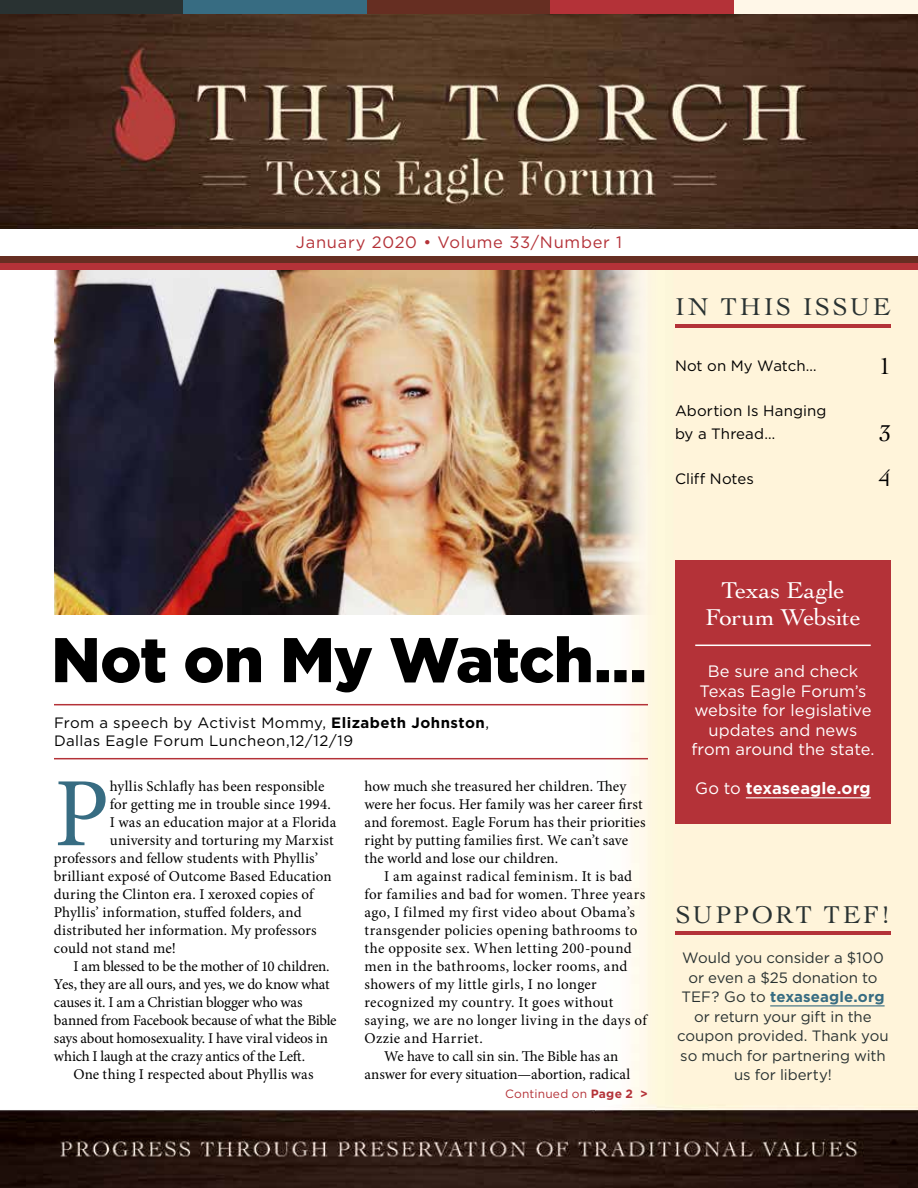
<style>
.page{position:relative;width:918px;height:1188px;background:#fff}
.page>*{position:absolute;margin:0;border:0;box-sizing:border-box;transform-origin:0 0}
.t1{font:98.1px "Minion Pro";color:#376c82}
.t2{font:900 63px "Gotham HTF";letter-spacing:-.02em;color:#000}
.t3{font:25.5px "Cochin";letter-spacing:.095em;color:#293232}
.t4{font:24px/27px "Cochin";letter-spacing:-.02em;color:#fff;text-align:center;scale:1.05 1}
.t5{font:24px "Cochin";color:#000}
.t6{font:16.5px/19.5px "Gotham HTF";color:#fff;text-align:center}
.t7{font:16.5px "Gotham HTF";letter-spacing:.045em;color:#b43238}
.t8{font:700 16.5px "Gotham HTF";letter-spacing:.005em;color:#fff}
.t9{font:15px/18px "Minion Pro";letter-spacing:.01em;color:#000}
.t10{font:15px/19.5px "Gotham HTF";letter-spacing:-.005em;color:#293232;text-align:center}
.t11{font:15px/18px "Gotham HTF";letter-spacing:.015em;color:#000}
.t12{font:15px "Minion Pro";letter-spacing:-.015em;color:#000}
.t13{font:15px "Minion Pro";letter-spacing:-.01em;color:#000}
.t14{font:15px "Minion Pro";letter-spacing:.03em;color:#000}
.t15{font:15px "Minion Pro";letter-spacing:-.02em;color:#000}
.t16{font:12px "Gotham HTF";letter-spacing:.02em;color:#b43238}
.s1{font-weight:700}
.s2{font-weight:400}
.s3{font-weight:700;color:#376c82}
</style>
<div class="page">
<img style="left:0;top:14px;width:918px;height:1174px">
<div style="left:0;top:0;width:197px;height:14px;background:#293232"></div>
<div style="left:184px;top:0;width:197px;height:14px;background:#376c82"></div>
<div style="left:367px;top:0;width:197px;height:14px;background:#662e22"></div>
<div style="left:551px;top:0;width:197px;height:14px;background:#b43238"></div>
<div style="left:734px;top:0;width:184px;height:14px;background:#fff7e8"></div>
<div style="left:0;top:230px;width:918px;height:26px;background:#fff"></div>
<hr style="left:54px;top:704px;width:594px;height:1px;background:#b43238">
<hr style="left:54px;top:758px;width:594px;height:1px;background:#b43238">
<hr style="left:770px;top:1005px;width:115px;height:1px;background:#376c82">
<hr style="left:675px;top:324px;width:216px;height:3px;background:#b43238">
<hr style="left:675px;top:932px;width:216px;height:3px;background:#b43238">
<div style="left:0;top:256px;width:918px;height:14px;background:#662e22"></div>
<div style="left:0;top:263px;width:918px;height:7px;background:#b43238"></div>
<div style="left:675px;top:560px;width:216px;height:264px;background:#b43238"></div>
<hr style="left:746px;top:797px;width:125px;height:1px;background:#fff">
<hr style="left:695px;top:645px;width:176px;height:1px;background:#fff">
<p class="t7" style="left:296px;top:233px;width:328px">January 2020 • Volume 33/Number 1</p>
<h3 class="t3" style="left:675px;top:290px;width:217px">IN THIS ISSUE</h3>
<p class="t11" style="left:675px;top:357px;width:143px">Not on My Watch…</p>
<h3 class="t5" style="left:879px;top:350px;width:13px">1</h3>
<p class="t11" style="left:675px;top:400px;width:153px;line-height:22.5px">Abortion Is Hanging by a Thread…</p>
<h3 class="t5" style="left:879px;top:417px;width:13px">3</h3>
<p class="t11" style="left:675px;top:469px;width:80px">Cliff Notes</p>
<h3 class="t5" style="left:879px;top:462px;width:13px">4</h3>
<h2 class="t2" style="left:51px;top:623px;width:597px">Not on My Watch…</h2>
<p class="t11" style="left:54px;top:714px;width:437px">From a speech by Activist Mommy, <span class="s1">Elizabeth Johnston</span>,<br>Dallas Eagle Forum Luncheon,12/12/19</p>
<h1 class="t1" style="left:54px;top:748px;width:57px">P</h1>
<p class="t9" style="left:110px;top:777px;width:216px">hyllis Schlafly has been responsible</p>
<p class="t9" style="left:110px;top:795px;width:223px">for getting me in trouble since 1994.</p>
<p class="t9" style="left:110px;top:813px;width:228px">I was an education major at a Florida</p>
<p class="t9" style="left:110px;top:831px;width:226px">university and torturing my Marxist</p>
<p class="t9" style="left:54px;top:849px;width:266px">professors and fellow students with Phyllis’</p>
<p class="t9" style="left:54px;top:867px;width:279px">brilliant exposé of Outcome Based Education</p>
<p class="t9" style="left:54px;top:885px;width:261px">during the Clinton era. I xeroxed copies of</p>
<p class="t9" style="left:54px;top:903px;width:249px">Phyllis’ information, stuffed folders, and</p>
<p class="t9" style="left:54px;top:921px;width:264px">distributed her information. My professors</p>
<p class="t9" style="left:54px;top:939px;width:123px">could not stand me!</p>
<p class="t15" style="left:73px;top:956px;width:258px">I am blessed to be the mother of 10 children.</p>
<p class="t12" style="left:54px;top:974px;width:277px">Yes, they are all ours, and yes, we do know what</p>
<p class="t13" style="left:54px;top:992px;width:250px">causes it. I am a Christian blogger who was</p>
<p class="t12" style="left:54px;top:1010px;width:284px">banned from Facebook because of what the Bible</p>
<p class="t12" style="left:54px;top:1028px;width:276px">says about homosexuality. I have viral videos in</p>
<p class="t13" style="left:54px;top:1046px;width:253px">which I laugh at the crazy antics of the Left.</p>
<p class="t9" style="left:73px;top:1065px;width:242px">One thing I respected about Phyllis was</p>
<p class="t9" style="left:364px;top:777px;width:283px">how much she treasured her children. They were her focus. Her family was her career first and foremost. Eagle Forum has their priorities right by putting families first. We can’t save the world and lose our children.</p>
<p class="t14" style="left:384px;top:866px;width:250px">I am against radical feminism. It is bad</p>
<p class="t9" style="left:364px;top:885px;width:282px">for families and bad for women. Three years</p>
<p class="t9" style="left:364px;top:903px;width:272px">ago, I filmed my first video about Obama’s</p>
<p class="t9" style="left:364px;top:921px;width:274px">transgender policies opening bathrooms to</p>
<p class="t9" style="left:364px;top:939px;width:269px">the opposite sex. When letting 200-pound</p>
<p class="t9" style="left:364px;top:957px;width:265px">men in the bathrooms, locker rooms, and</p>
<p class="t9" style="left:364px;top:975px;width:234px">showers of my little girls, I no longer</p>
<p class="t9" style="left:364px;top:993px;width:250px">recognized my country. It goes without</p>
<p class="t9" style="left:364px;top:1011px;width:284px">saying, we are no longer living in the days of</p>
<p class="t14" style="left:364px;top:1028px;width:120px">Ozzie and Harriet.</p>
<p class="t13" style="left:384px;top:1046px;width:236px">We have to call sin sin. The Bible has an</p>
<p class="t9" style="left:364px;top:1065px;width:267px">answer for every situation—abortion, radical</p>
<p class="t16" style="left:505px;top:1088px;width:144px">Continued on <span class="s1">Page 2 &gt;</span></p>
<h3 class="t4" style="left:705px;top:575px;width:150px">Texas Eagle<br>Forum Website</h3>
<p class="t6" style="left:691px;top:661px;width:185px">Be sure and check<br>Texas Eagle Forum’s website for legislative updates and news from around the state.</p>
<p class="t8" style="left:695px;top:779px;width:177px"><span class="s2">Go to</span> texaseagle.org</p>
<h3 class="t3" style="left:675px;top:897px;width:217px">SUPPORT TEF!</h3>
<p class="t10" style="left:677px;top:948px;width:213px">Would you consider a $100 or even a $25 donation to<br>TEF? Go to <span class="s3">texaseagle.org </span>or return your gift in the coupon provided. Thank you so much for partnering with us for liberty!</p>
</div>
